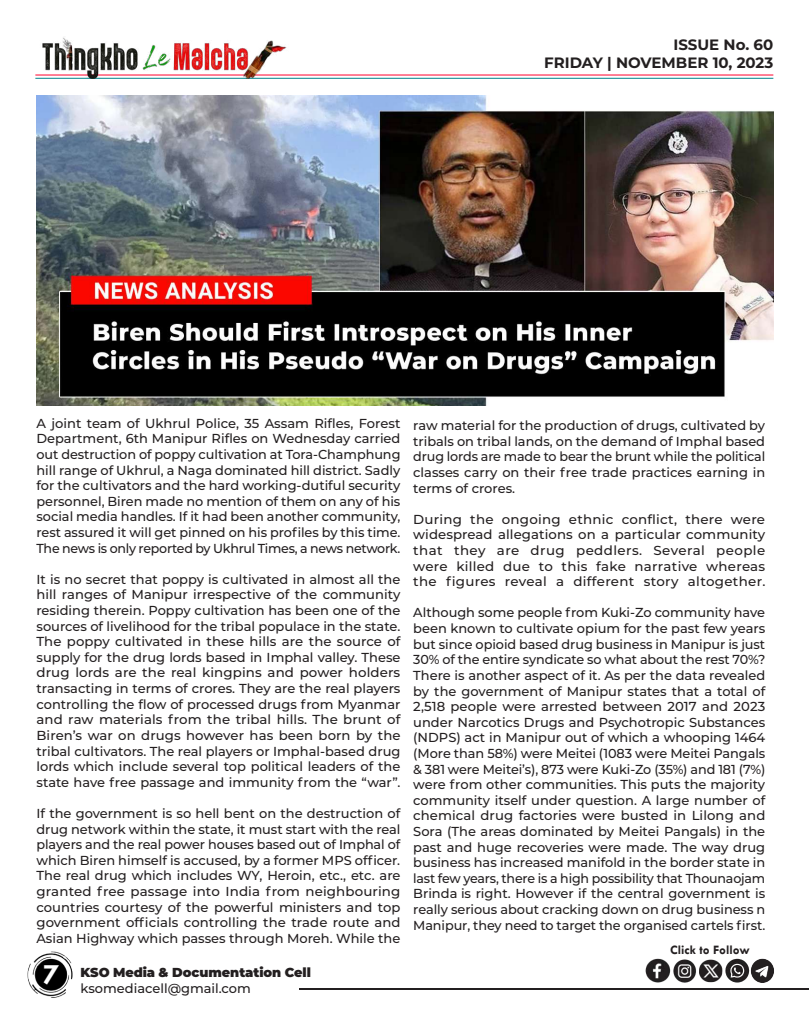
<style>
.page{position:relative;width:810px;height:1013px;background:#fff}
.page>*{position:absolute;margin:0;border:0;box-sizing:border-box;transform-origin:0 0}
.t1{font:700 30px "Tw Cen";color:#fff}
.t2{font:700 15px/18px "Montserrat";color:#231f20;text-align:right}
.t3{font:500 13px/15.6px "Montserrat";color:#231f20;text-align:justify}
.t4{font:900 13px "Montserrat";letter-spacing:-.005em;color:#231f20}
.t5{font:700 13px "Tw Cen";color:#231f20}
</style>
<div class="page">
<hr style="left:299px;top:988px;width:509px;height:1px;background:#231f20">
<img style="left:27px;top:951px;width:46px;height:47px">
<hr style="left:35px;top:74px;width:738px;height:1px;background:#ff002d">
<hr style="left:35px;top:78px;width:738px;height:1px;background:#00848b">
<img style="left:35px;top:37px;width:254px;height:42px">
<img style="left:645px;top:958px;width:129px;height:25px">
<img style="left:36px;top:96px;width:737px;height:309px">
<p class="t2" style="left:544px;top:35px;width:231px">ISSUE No. 60<br>FRIDAY | NOVEMBER 10, 2023</p>
<p class="t3" style="left:36px;top:414px;width:366px">A joint team of Ukhrul Police, 35 Assam Rifles, Forest Department, 6th Manipur Rifles on Wednesday carried out destruction of poppy cultivation at Tora-Champhung hill range of Ukhrul, a Naga dominated hill district. Sadly for the cultivators and the hard working-dutiful security personnel, Biren made no mention of them on any of his social media handles. If it had been another community, rest assured it will get pinned on his profiles by this time.<br>The news is only reported by Ukhrul Times, a news network.</p>
<p class="t3" style="left:36px;top:570px;width:366px">It is no secret that poppy is cultivated in almost all the hill ranges of Manipur irrespective of the community residing therein. Poppy cultivation has been one of the sources of livelihood for the tribal populace in the state.<br>The poppy cultivated in these hills are the source of supply for the drug lords based in Imphal valley. These drug lords are the real kingpins and power holders transacting in terms of crores. They are the real players controlling the flow of processed drugs from Myanmar and raw materials from the tribal hills. The brunt of Biren’s war on drugs however has been born by the tribal cultivators. The real players or Imphal-based drug lords which include several top political leaders of the state have free passage and immunity from the “war”.</p>
<p class="t3" style="left:36px;top:804px;width:366px">If the government is so hell bent on the destruction of drug network within the state, it must start with the real players and the real power houses based out of Imphal of which Biren himself is accused, by a former MPS officer.<br>The real drug which includes WY, Heroin, etc., etc. are granted free passage into India from neighbouring countries courtesy of the powerful ministers and top government officials controlling the trade route and Asian Highway which passes through Moreh. While the</p>
<h1 class="t1" style="left:43px;top:956px;width:17px">7</h1>
<p class="t4" style="left:81px;top:962px;width:232px">KSO Media &amp; Documentation Cell</p>
<p class="t3" style="left:81px;top:979px;width:172px">ksomediacell@gmail.com</p>
<p class="t3" style="left:413px;top:417px;width:354px">raw material for the production of drugs, cultivated by tribals on tribal lands, on the demand of Imphal based drug lords are made to bear the brunt while the political classes carry on their free trade practices earning in terms of crores.</p>
<p class="t3" style="left:413px;top:511px;width:354px">During the ongoing ethnic conflict, there were widespread allegations on a particular community that they are drug peddlers. Several people were killed due to this fake narrative whereas the figures reveal a different story altogether.</p>
<p class="t3" style="left:413px;top:604px;width:354px">Although some people from Kuki-Zo community have been known to cultivate opium for the past few years but since opioid based drug business in Manipur is just 30% of the entire syndicate so what about the rest 70%?<br>There is another aspect of it. As per the data revealed by the government of Manipur states that a total of 2,518 people were arrested between 2017 and 2023 under Narcotics Drugs and Psychotropic Substances (NDPS) act in Manipur out of which a whooping 1464 (More than 58%) were Meitei (1083 were Meitei Pangals &amp; 381 were Meitei’s), 873 were Kuki-Zo (35%) and 181 (7%) were from other communities. This puts the majority community itself under question. A large number of chemical drug factories were busted in Lilong and Sora (The areas dominated by Meitei Pangals) in the past and huge recoveries were made. The way drug business has increased manifold in the border state in last few years, there is a high possibility that Thounaojam Brinda is right. However if the central government is really serious about cracking down on drug business n Manipur, they need to target the organised cartels first.</p>
<p class="t5" style="left:670px;top:942px;width:81px">Click to Follow</p>
</div>
